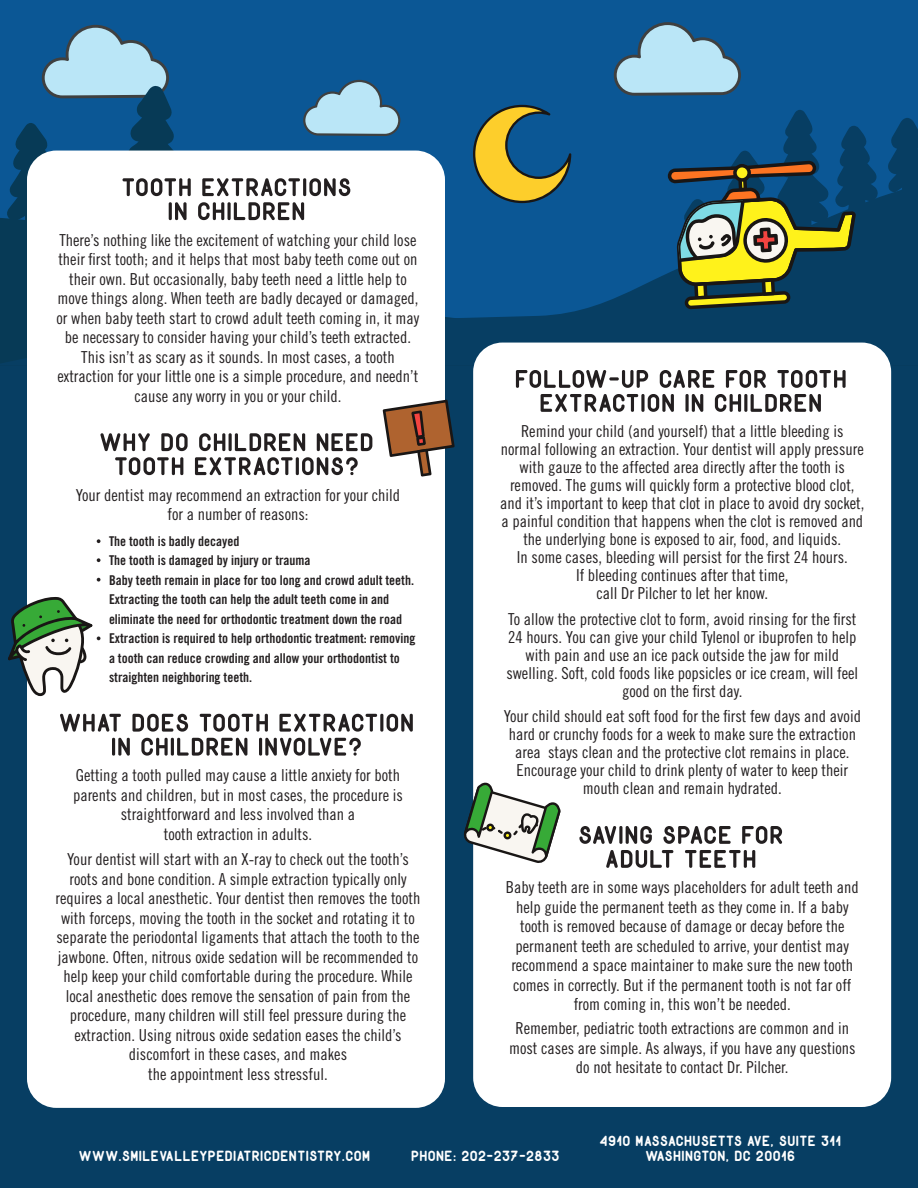
<style>
.page{position:relative;width:918px;height:1188px;background:#fff}
.page>*{position:absolute;margin:0;border:0;box-sizing:border-box;transform-origin:0 0}
.t1{font:700 52.5px "The Wild Things";color:#231f20}
.t2{font:700 30px "The Wild Things";color:#fff}
.t3{font:16.5px/19.5px "Trade Gothic LT Std Cn 18";color:#231f20;text-align:center}
.t4{font:13.5px/19.5px "Trade Gothic LT Std Bd Cn 20";color:#231f20}
</style>
<div class="page">
<div style="left:0;top:0;width:918px;height:594px;background:#0b5795"></div>
<svg style="left:13px;top:25px;width:169px;height:139px"></svg>
<svg style="left:888px;top:118px;width:30px;height:46px"></svg>
<div style="left:0;top:366px;width:918px;height:822px;background:#073e63"></div>
<svg style="left:0;top:164px;width:918px;height:202px"></svg>
<svg style="left:473px;top:105px;width:98px;height:98px"></svg>
<svg style="left:614px;top:22px;width:127px;height:74px"></svg>
<svg style="left:303px;top:80px;width:97px;height:56px"></svg>
<div style="left:27px;top:151px;width:418px;height:957px;background:#fff;border-radius:29px"></div>
<div style="left:473px;top:343px;width:418px;height:764px;background:#fff;border-radius:29px"></div>
<svg style="left:668px;top:110px;width:211px;height:199px"></svg>
<svg style="left:464px;top:781px;width:97px;height:83px"></svg>
<svg style="left:383px;top:400px;width:72px;height:77px"></svg>
<svg style="left:97px;top:539px;width:3px;height:4px"></svg>
<svg style="left:97px;top:558px;width:3px;height:4px"></svg>
<svg style="left:97px;top:578px;width:3px;height:4px"></svg>
<svg style="left:8px;top:597px;width:92px;height:100px"></svg>
<h1 class="t1" style="left:123px;top:147px;width:232px">Tooth Extractions</h1>
<h1 class="t1" style="left:169px;top:171px;width:140px">in Children</h1>
<p class="t3" style="left:57px;top:230px;width:364px">There’s nothing like the excitement of watching your child lose their first tooth; and it helps that most baby teeth come out on their own. But occasionally, baby teeth need a little help to move things along. When teeth are badly decayed or damaged, or when baby teeth start to crowd adult teeth coming in, it may be necessary to consider having your child’s teeth extracted.<br>This isn’t as scary as it sounds. In most cases, a tooth extraction for your little one is a simple procedure, and needn’t cause any worry in you or your child.</p>
<h1 class="t1" style="left:100px;top:402px;width:277px">Why Do Children Need</h1>
<h1 class="t1" style="left:115px;top:426px;width:247px">Tooth Extractions?</h1>
<p class="t3" style="left:76px;top:485px;width:326px">Your dentist may recommend an extraction for your child for a number of reasons:</p>
<p class="t4" style="left:109px;top:531px;width:308px">The tooth is badly decayed<br>The tooth is damaged by injury or trauma<br>Baby teeth remain in place for too long and crowd adult teeth.<br>Extracting the tooth can help the adult teeth come in and eliminate the need for orthodontic treatment down the road Extraction is required to help orthodontic treatment: removing a tooth can reduce crowding and allow your orthodontist to straighten neighboring teeth.</p>
<h1 class="t1" style="left:60px;top:683px;width:357px">What Does Tooth Extraction</h1>
<h1 class="t1" style="left:112px;top:707px;width:253px">In Children Involve?</h1>
<p class="t3" style="left:73px;top:765px;width:331px">Getting a tooth pulled may cause a little anxiety for both parents and children, but in most cases, the procedure is straightforward and less involved than a<br>tooth extraction in adults.</p>
<p class="t3" style="left:56px;top:849px;width:366px">Your dentist will start with an X-ray to check out the tooth’s roots and bone condition. A simple extraction typically only requires a local anesthetic. Your dentist then removes the tooth with forceps, moving the tooth in the socket and rotating it to separate the periodontal ligaments that attach the tooth to the jawbone. Often, nitrous oxide sedation will be recommended to help keep your child comfortable during the procedure. While local anesthetic does remove the sensation of pain from the procedure, many children will still feel pressure during the extraction. Using nitrous oxide sedation eases the child’s discomfort in these cases, and makes<br>the appointment less stressful.</p>
<h1 class="t1" style="left:516px;top:339px;width:334px">Follow-Up Care For Tooth</h1>
<h1 class="t1" style="left:541px;top:363px;width:285px">Extraction In Children</h1>
<p class="t3" style="left:500px;top:422px;width:366px;line-height:18px">Remind your child (and yourself) that a little bleeding is normal following an extraction. Your dentist will apply pressure with gauze to the affected area directly after the tooth is removed. The gums will quickly form a protective blood clot, and it’s important to keep that clot in place to avoid dry socket, a painful condition that happens when the clot is removed and the underlying bone is exposed to air, food, and liquids.<br>In some cases, bleeding will persist for the first 24 hours.<br>If bleeding continues after that time,<br>call Dr Pilcher to let her know.</p>
<p class="t3" style="left:506px;top:610px;width:353px;line-height:18px">To allow the protective clot to form, avoid rinsing for the first 24 hours. You can give your child Tylenol or ibuprofen to help with pain and use an ice pack outside the jaw for mild swelling. Soft, cold foods like popsicles or ice cream, will feel good on the first day.</p>
<p class="t3" style="left:504px;top:707px;width:359px;line-height:18px">Your child should eat soft food for the first few days and avoid hard or crunchy foods for a week to make sure the extraction area stays clean and the protective clot remains in place.<br>Encourage your child to drink plenty of water to keep their mouth clean and remain hydrated.</p>
<h1 class="t1" style="left:579px;top:795px;width:207px">Saving Space For</h1>
<h1 class="t1" style="left:606px;top:819px;width:154px">Adult Teeth</h1>
<p class="t3" style="left:506px;top:878px;width:354px">Baby teeth are in some ways placeholders for adult teeth and help guide the permanent teeth as they come in. If a baby tooth is removed because of damage or decay before the permanent teeth are scheduled to arrive, your dentist may recommend a space maintainer to make sure the new tooth comes in correctly. But if the permanent tooth is not far off from coming in, this won’t be needed.</p>
<p class="t3" style="left:509px;top:1019px;width:348px">Remember, pediatric tooth extractions are common and in most cases are simple. As always, if you have any questions do not hesitate to contact Dr. Pilcher.</p>
<h2 class="t2" style="left:600px;top:1118px;width:243px">4910 Massachusetts Ave, Suite 311</h2>
<h2 class="t2" style="left:80px;top:1133px;width:293px">www.smilevalleypediatricdentistry.com</h2>
<h2 class="t2" style="left:412px;top:1133px;width:150px">Phone: 202-237-2833</h2>
<h2 class="t2" style="left:646px;top:1133px;width:151px">Washington, DC 20016</h2>
</div>
